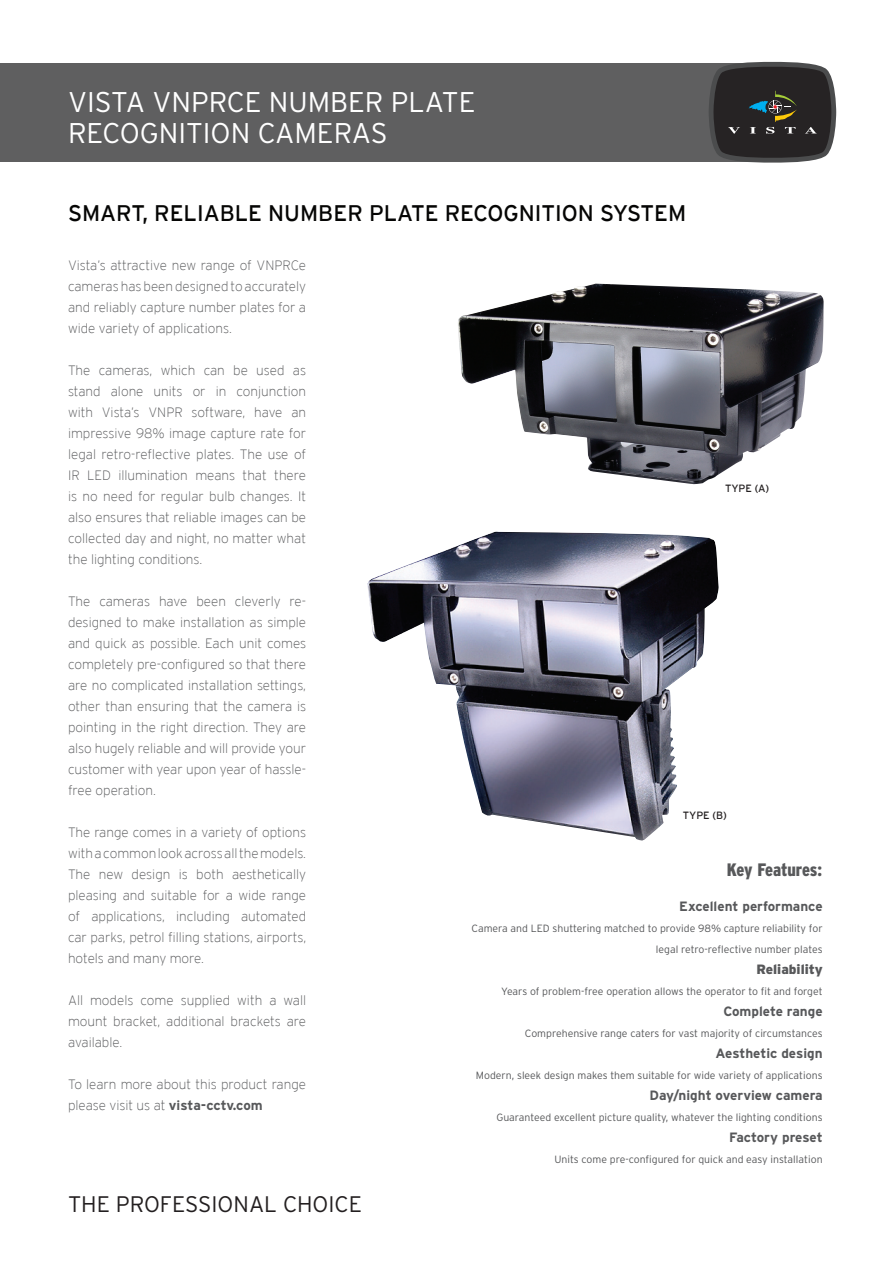
<style>
.page{position:relative;width:893px;height:1263px;background:#fff}
.page>*{position:absolute;margin:0;border:0;box-sizing:border-box;transform-origin:0 0}
.t1{font:300 28.5px "Interstate";color:#fff}
.t2{font:22.5px "Interstate";color:#050504}
.t3{font:300 22.5px "Interstate";color:#231f20}
.t4{font:900 condensed 18px "Interstate";letter-spacing:-.005em;color:#57585a}
.t5{font:200 13.5px/21px "Interstate";color:#57585a;text-align:justify}
.t6{font:700 13.5px "Interstate";color:#57585a}
.t7{font:900 13.5px "Interstate";color:#57585a}
.t8{font:300 10.5px/21px "Interstate";color:#57585a;text-align:right}
.t9{font:300 10.5px "Interstate";letter-spacing:-.02em;color:#57585a}
.t10{font:10.5px "Interstate";color:#231f20}
.s1{font-weight:700}
</style>
<div class="page">
<div style="left:0;top:63px;width:766px;height:99px;background:#5f5f60"></div>
<svg style="left:709px;top:62px;width:127px;height:101px;background:#3b3b3b"></svg>
<img style="left:367px;top:531px;width:352px;height:309px">
<img style="left:458px;top:284px;width:366px;height:200px">
<p class="t1" style="left:68px;top:86px;width:409px">Vista VNPRCe Number Plate</p>
<p class="t1" style="left:68px;top:117px;width:321px">Recogn ition Cameras</p>
<p class="t2" style="left:68px;top:200px;width:620px">SMART, RELIABLE NUMBER PLATE RECOGNITION SYSTEM</p>
<p class="t5" style="left:68px;top:255px;width:240px">Vista’s attractive new range of VNPRCe cameras has been designed to accurately and reliably capture number plates for a wide variety of applications.</p>
<p class="t5" style="left:68px;top:360px;width:240px">The cameras, which can be used as stand alone units or in conjunction with Vista’s VNPR software, have an impressive 98% image capture rate for legal retro-reflective plates. The use of IR LED illumination means that there is no need for regular bulb changes. It also ensures that reliable images can be collected day and night, no matter what the lighting conditions.</p>
<p class="t5" style="left:68px;top:591px;width:240px">The cameras have been cleverly re&shy;designed to make installation as simple and quick as possible. Each unit comes completely pre-configured so that there are no complicated installation settings, other than ensuring that the camera is pointing in the right direction. They are also hugely reliable and will provide your customer with year upon year of hassle&shy;free operation.</p>
<p class="t5" style="left:68px;top:822px;width:240px">The range comes in a variety of options with a common look across all the models.<br>The new design is both aesthetically pleasing and suitable for a wide range of applications, including automated car parks, petrol filling stations, airports, hotels and many more.</p>
<p class="t5" style="left:68px;top:990px;width:240px">All models come supplied with a wall mount bracket, additional brackets are available.</p>
<p class="t5" style="left:68px;top:1074px;width:240px">To learn more about this product range please visit us at <span class="s1">vista-cctv.com</span></p>
<p class="t3" style="left:68px;top:1192px;width:117px">THE PROFESSIO</p>
<p class="t3" style="left:233px;top:1192px;width:127px">NAL CHOICE</p>
<p class="t10" style="left:725px;top:482px;width:8px">TYPE</p>
<p class="t10" style="left:755px;top:482px;width:16px">(A)</p>
<p class="t10" style="left:683px;top:809px;width:8px">TYPE</p>
<p class="t10" style="left:713px;top:809px;width:16px">(B)</p>
<p class="t4" style="left:727px;top:860px;width:97px">Key Features:</p>
<p class="t6" style="left:679px;top:898px;width:145px">Excellent performance</p>
<p class="t8" style="left:472px;top:917px;width:353px">Camera and LED shuttering matched to provide 98% capture reliability for legal retro-reflective number plates</p>
<p class="t7" style="left:757px;top:961px;width:68px">Reliability</p>
<p class="t9" style="left:501px;top:985px;width:323px">Years of problem-free operation allows the operator to fit and forget</p>
<p class="t6" style="left:723px;top:1003px;width:101px">Complete range</p>
<p class="t8" style="left:525px;top:1022px;width:299px">Comprehensive range caters for vast majority of circumstances</p>
<p class="t6" style="left:715px;top:1045px;width:109px">Aesthetic design</p>
<p class="t8" style="left:476px;top:1064px;width:348px">Modern, sleek design makes them suitable for wide variety of applications</p>
<p class="t6" style="left:650px;top:1087px;width:174px">Day/night overview camera</p>
<p class="t8" style="left:496px;top:1106px;width:328px">Guaranteed excellent picture quality, whatever the lighting conditions</p>
<p class="t6" style="left:729px;top:1129px;width:95px">Factory preset</p>
<p class="t8" style="left:554px;top:1148px;width:270px">U nits come pre-configured for quick and easy installation</p>
</div>
